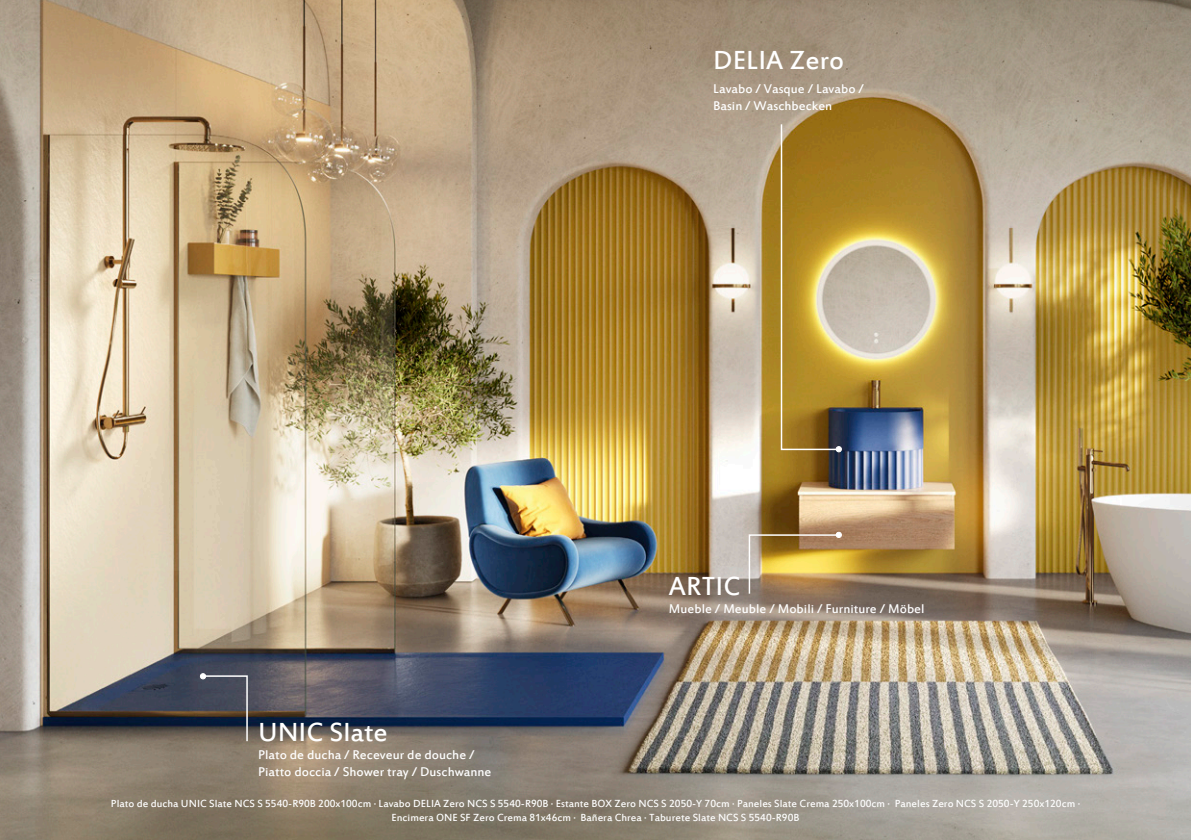
<style>
.page{position:relative;width:1191px;height:840px;background:#fff}
.page>*{position:absolute;margin:0;border:0;box-sizing:border-box;transform-origin:0 0}
.t1{font:28.8px "Estrangelo Edessa";color:#fff}
.t2{font:14px/16.8px "Estrangelo Edessa";color:#fff}
.t3{font:11.4px/13.6px "Estrangelo Edessa";color:#fff;text-align:center}
</style>
<div class="page">
<img style="left:0;top:0;width:1191px;height:839px">
<div style="left:200px;top:672px;width:6px;height:7px;border:1px solid #fff;border-radius:50%"></div>
<svg style="left:200px;top:673px;width:48px;height:69px;background:#505158"></svg>
<div style="left:835px;top:446px;width:7px;height:6px;border:1px solid #fff;border-radius:50%"></div>
<svg style="left:780px;top:123px;width:61px;height:328px;background:#af8d3a"></svg>
<div style="left:835px;top:531px;width:7px;height:6px;border:1px solid #fff;border-radius:50%"></div>
<svg style="left:748px;top:532px;width:93px;height:63px;background:#bc9d5b"></svg>
<p class="t1" style="left:713px;top:46px;width:132px">DELIA Zero</p>
<p class="t2" style="left:713px;top:81px;width:152px">Lavabo / Vasque / Lavabo /<br>Basin / Waschbecken</p>
<p class="t1" style="left:669px;top:571px;width:73px">ARTIC</p>
<p class="t1" style="left:258px;top:717px;width:131px">UNIC Slate</p>
<p class="t2" style="left:258px;top:747px;width:218px">Plato de ducha / Receveur de douche /</p>
<p class="t2" style="left:258px;top:763px;width:235px">Piatto doccia / Shower tray / Duschwanne</p>
<p class="t2" style="left:669px;top:600px;width:257px">Mueble / Meuble / Mobili / Furniture / Möbel</p>
<p class="t3" style="left:111px;top:797px;width:970px">Plato de ducha UNIC Slate NCS S 5540-R90B 200x100cm · Lavabo DELIA Zero NCS S 5540-R90B · Estante BOX Zero NCS S 2050-Y 70cm · Paneles Slate Crema 250x100cm · Paneles Zero NCS S 2050-Y 250x120cm ·<br>Encimera ONE SF Zero Crema 81x46cm · Bañera Chrea · Taburete Slate NCS S 5540-R90B</p>
</div>
